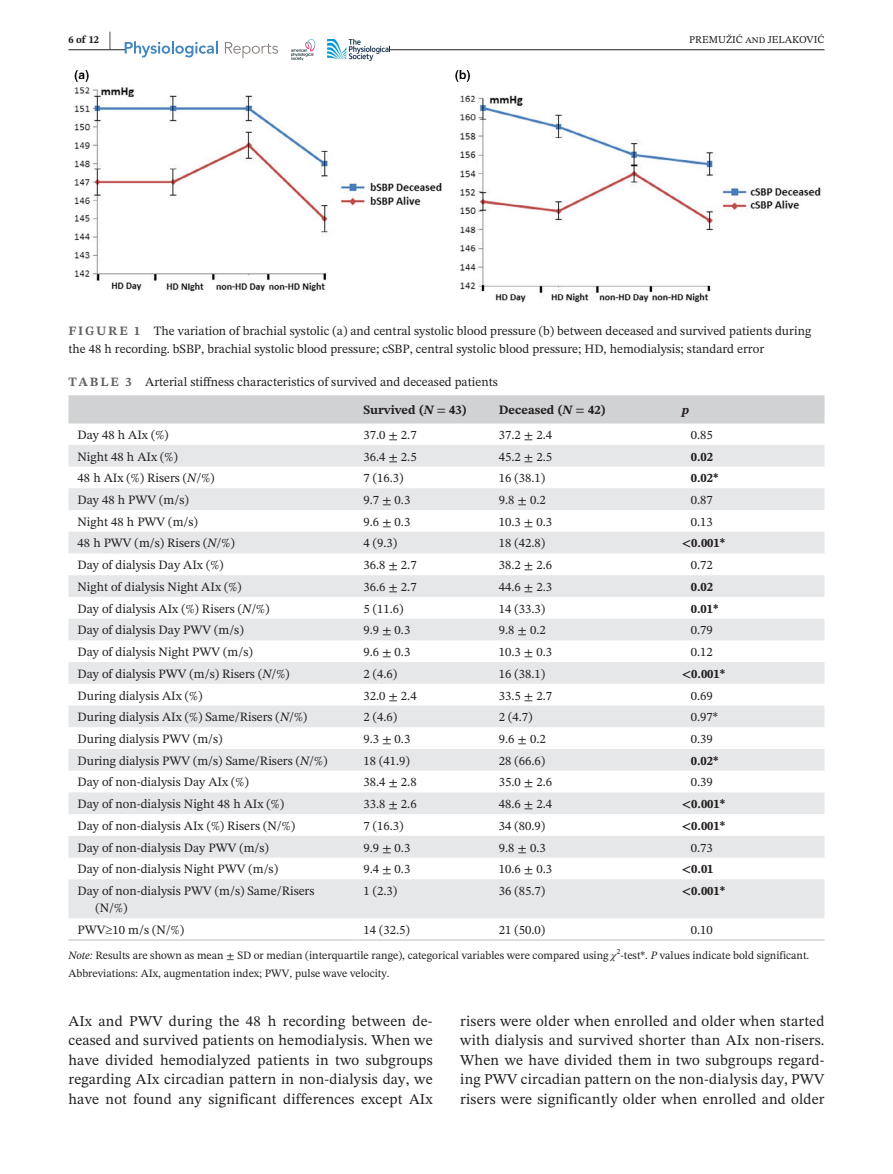
<style>
.page{position:relative;width:893px;height:1174px;background:#fff}
.page>*{position:absolute;margin:0;border:0;box-sizing:border-box;transform-origin:0 0}
.t1{font:15px/19.5px "STIX Two Text";letter-spacing:.01em;color:#231f20;text-align:justify}
.t2{font:12.75px/18px "STIX Two Text";color:#231f20}
.t3{font:700 12.75px "STIX Two Text";color:#231f20}
.t4{font:italic 700 12.75px "STIX Two Text";color:#231f20}
.t5{font:11.25px "STIX Two Text";color:#231f20}
.t6{font:10.5px "STIX Two Text";color:#231f20}
.t7{font:700 10.5px "STIX Two Text";color:#231f20}
.t8{font:7.8px "STIX Two Text";color:#231f20}
.s1{font-size:21px}
.s2{font-weight:700;color:#636366}
.s3{font-style:italic}
.s4{font-weight:400}
.s5{font-family:"STIX";font-style:italic}
</style>
<div class="page">
<hr style="left:68px;top:49px;width:756px;height:1px;background:#231f20">
<div style="left:125px;top:39px;width:264px;height:21px;background:#fff"></div>
<svg style="left:291px;top:39px;width:24px;height:21px"></svg>
<img style="left:328px;top:39px;width:61px;height:21px">
<svg style="left:125px;top:41px;width:93px;height:16px"></svg>
<svg style="left:225px;top:42px;width:53px;height:16px"></svg>
<img style="left:74px;top:70px;width:747px;height:233px">
<div style="left:68px;top:395px;width:756px;height:28px;background:#d1d2d4"></div>
<svg style="left:68px;top:445px;width:756px;height:473px;fill:#e6e7e9"></svg>
<hr style="left:68px;top:939px;width:286px;height:1px;background:#d1d2d4">
<hr style="left:354px;top:939px;width:136px;height:1px;background:#d1d2d4">
<hr style="left:490px;top:939px;width:183px;height:1px;background:#d1d2d4">
<hr style="left:673px;top:939px;width:151px;height:1px;background:#d1d2d4">
<p class="t7" style="left:68px;top:32px;width:44px">6 of 12 <span class="s1">|</span></p>
<p class="t6" style="left:689px;top:32px;width:137px">PREMUŽIĆ and JELAKOVIĆ</p>
<p class="t2" style="left:68px;top:322px;width:744px"><span class="s2">FIGURE 1</span> The variation of brachial systolic (a) and central systolic blood pressure (b) between deceased and survived patients during the 48 h recording. bSBP, brachial systolic blood pressure; cSBP, central systolic blood pressure; HD, hemodialysis; standard error</p>
<p class="t2" style="left:68px;top:372px;width:431px"><span class="s2">TABLE 3</span> Arterial stiffness characteristics of survived and deceased patients</p>
<p class="t3" style="left:363px;top:401px;width:105px">Survived (<span class="s3">N</span> <span class="s4">=</span> 43)</p>
<p class="t3" style="left:499px;top:401px;width:108px">Deceased (<span class="s3">N</span> <span class="s4">=</span> 42)</p>
<p class="t4" style="left:682px;top:401px;width:9px">p</p>
<p class="t2" style="left:77px;top:425px;width:93px">Day 48 h AIx (%)</p>
<p class="t2" style="left:363px;top:425px;width:55px">37.0 ± 2.7</p>
<p class="t2" style="left:499px;top:425px;width:55px">37.2 ± 2.4</p>
<p class="t2" style="left:691px;top:425px;width:24px">0.85</p>
<p class="t2" style="left:77px;top:447px;width:102px">Night 48 h AIx (%)</p>
<p class="t2" style="left:363px;top:447px;width:55px">36.4 ± 2.5</p>
<p class="t2" style="left:499px;top:447px;width:55px">45.2 ± 2.5</p>
<p class="t3" style="left:691px;top:447px;width:24px">0.02</p>
<p class="t2" style="left:77px;top:469px;width:139px">48 h AIx (%) Risers (<span class="s3">N</span>/%)</p>
<p class="t2" style="left:363px;top:469px;width:42px">7 (16.3)</p>
<p class="t2" style="left:499px;top:469px;width:48px">16 (38.1)</p>
<p class="t3" style="left:691px;top:469px;width:29px">0.02*</p>
<p class="t2" style="left:77px;top:491px;width:113px">Day 48 h PWV (m/s)</p>
<p class="t2" style="left:363px;top:491px;width:48px">9.7 ± 0.3</p>
<p class="t2" style="left:499px;top:491px;width:48px">9.8 ± 0.2</p>
<p class="t2" style="left:691px;top:491px;width:24px">0.87</p>
<p class="t2" style="left:77px;top:512px;width:122px">Night 48 h PWV (m/s)</p>
<p class="t2" style="left:363px;top:512px;width:48px">9.6 ± 0.3</p>
<p class="t2" style="left:499px;top:512px;width:55px">10.3 ± 0.3</p>
<p class="t2" style="left:691px;top:512px;width:24px">0.13</p>
<p class="t2" style="left:77px;top:534px;width:159px">48 h PWV (m/s) Risers (<span class="s3">N</span>/%)</p>
<p class="t2" style="left:363px;top:534px;width:35px">4 (9.3)</p>
<p class="t2" style="left:499px;top:534px;width:48px">18 (42.8)</p>
<p class="t3" style="left:682px;top:534px;width:45px">&lt;0.001*</p>
<p class="t2" style="left:77px;top:556px;width:148px">Day of dialysis Day AIx (%)</p>
<p class="t2" style="left:363px;top:556px;width:55px">36.8 ± 2.7</p>
<p class="t2" style="left:499px;top:556px;width:55px">38.2 ± 2.6</p>
<p class="t2" style="left:691px;top:556px;width:24px">0.72</p>
<p class="t2" style="left:77px;top:577px;width:166px">Night of dialysis Night AIx (%)</p>
<p class="t2" style="left:363px;top:577px;width:55px">36.6 ± 2.7</p>
<p class="t2" style="left:499px;top:577px;width:55px">44.6 ± 2.3</p>
<p class="t3" style="left:691px;top:577px;width:24px">0.02</p>
<p class="t2" style="left:77px;top:599px;width:193px">Day of dialysis AIx (%) Risers (<span class="s3">N</span>/%)</p>
<p class="t2" style="left:363px;top:599px;width:42px">5 (11.6)</p>
<p class="t2" style="left:499px;top:599px;width:48px">14 (33.3)</p>
<p class="t3" style="left:691px;top:599px;width:29px">0.01*</p>
<p class="t2" style="left:77px;top:621px;width:168px">Day of dialysis Day PWV (m/s)</p>
<p class="t2" style="left:363px;top:621px;width:48px">9.9 ± 0.3</p>
<p class="t2" style="left:499px;top:621px;width:48px">9.8 ± 0.2</p>
<p class="t2" style="left:691px;top:621px;width:24px">0.79</p>
<p class="t2" style="left:77px;top:643px;width:177px">Day of dialysis Night PWV (m/s)</p>
<p class="t2" style="left:363px;top:643px;width:48px">9.6 ± 0.3</p>
<p class="t2" style="left:499px;top:643px;width:55px">10.3 ± 0.3</p>
<p class="t2" style="left:691px;top:643px;width:24px">0.12</p>
<p class="t2" style="left:77px;top:664px;width:214px">Day of dialysis PWV (m/s) Risers (<span class="s3">N</span>/%)</p>
<p class="t2" style="left:363px;top:664px;width:35px">2 (4.6)</p>
<p class="t2" style="left:499px;top:664px;width:48px">16 (38.1)</p>
<p class="t3" style="left:682px;top:664px;width:45px">&lt;0.001*</p>
<p class="t2" style="left:77px;top:686px;width:127px">During dialysis AIx (%)</p>
<p class="t2" style="left:363px;top:686px;width:55px">32.0 ± 2.4</p>
<p class="t2" style="left:499px;top:686px;width:55px">33.5 ± 2.7</p>
<p class="t2" style="left:691px;top:686px;width:24px">0.69</p>
<p class="t2" style="left:77px;top:708px;width:231px">During dialysis AIx (%) Same/Risers (<span class="s3">N</span>/%)</p>
<p class="t2" style="left:363px;top:708px;width:35px">2 (4.6)</p>
<p class="t2" style="left:499px;top:708px;width:35px">2 (4.7)</p>
<p class="t2" style="left:691px;top:708px;width:29px">0.97*</p>
<p class="t2" style="left:77px;top:729px;width:147px">During dialysis PWV (m/s)</p>
<p class="t2" style="left:363px;top:729px;width:48px">9.3 ± 0.3</p>
<p class="t2" style="left:499px;top:729px;width:48px">9.6 ± 0.2</p>
<p class="t2" style="left:691px;top:729px;width:24px">0.39</p>
<p class="t2" style="left:77px;top:751px;width:251px">During dialysis PWV (m/s) Same/Risers (<span class="s3">N</span>/%)</p>
<p class="t2" style="left:363px;top:751px;width:48px">18 (41.9)</p>
<p class="t2" style="left:499px;top:751px;width:48px">28 (66.6)</p>
<p class="t3" style="left:691px;top:751px;width:29px">0.02*</p>
<p class="t2" style="left:77px;top:773px;width:173px">Day of non-dialysis Day AIx (%)</p>
<p class="t2" style="left:363px;top:773px;width:55px">38.4 ± 2.8</p>
<p class="t2" style="left:499px;top:773px;width:55px">35.0 ± 2.6</p>
<p class="t2" style="left:691px;top:773px;width:24px">0.39</p>
<p class="t2" style="left:77px;top:794px;width:208px">Day of non-dialysis Night 48 h AIx (%)</p>
<p class="t2" style="left:363px;top:794px;width:55px">33.8 ± 2.6</p>
<p class="t2" style="left:499px;top:794px;width:55px">48.6 ± 2.4</p>
<p class="t3" style="left:682px;top:794px;width:45px">&lt;0.001*</p>
<p class="t2" style="left:77px;top:816px;width:219px">Day of non-dialysis AIx (%) Risers (N/%)</p>
<p class="t2" style="left:363px;top:816px;width:42px">7 (16.3)</p>
<p class="t2" style="left:499px;top:816px;width:48px">34 (80.9)</p>
<p class="t3" style="left:682px;top:816px;width:45px">&lt;0.001*</p>
<p class="t2" style="left:77px;top:838px;width:193px">Day of non-dialysis Day PWV (m/s)</p>
<p class="t2" style="left:363px;top:838px;width:48px">9.9 ± 0.3</p>
<p class="t2" style="left:499px;top:838px;width:48px">9.8 ± 0.3</p>
<p class="t2" style="left:691px;top:838px;width:24px">0.73</p>
<p class="t2" style="left:77px;top:860px;width:202px">Day of non-dialysis Night PWV (m/s)</p>
<p class="t2" style="left:363px;top:860px;width:48px">9.4 ± 0.3</p>
<p class="t2" style="left:499px;top:860px;width:55px">10.6 ± 0.3</p>
<p class="t3" style="left:682px;top:860px;width:33px">&lt;0.01</p>
<p class="t2" style="left:95px;top:882px;width:221px;line-height:17.2px;text-indent:-18px">Day of non-dialysis PWV (m/s) Same/Risers (N/%)</p>
<p class="t2" style="left:363px;top:881px;width:35px">1 (2.3)</p>
<p class="t2" style="left:499px;top:881px;width:48px">36 (85.7)</p>
<p class="t3" style="left:682px;top:881px;width:45px">&lt;0.001*</p>
<p class="t2" style="left:77px;top:920px;width:108px">PWV≥10 m/s (N/%)</p>
<p class="t2" style="left:363px;top:920px;width:48px">14 (32.5)</p>
<p class="t2" style="left:499px;top:920px;width:48px">21 (50.0)</p>
<p class="t2" style="left:691px;top:920px;width:24px">0.10</p>
<p class="t5" style="left:68px;top:947px;width:742px"><span class="s3">Note:</span> Results are shown as mean ± SD or median (interquartile range), categorical variables were compared using <span class="s5">χ</span> -test*. <span class="s3">P</span> values indicate bold significant.</p>
<p class="t8" style="left:616px;top:945px;width:5px">2</p>
<p class="t5" style="left:68px;top:965px;width:323px">Abbreviations: AIx, augmentation index; PWV, pulse wave velocity.</p>
<p class="t1" style="left:68px;top:1011px;width:366px">AIx and PWV during the 48 h recording between de&shy;ceased and survived patients on hemodialysis. When we have divided hemodialyzed patients in two subgroups regarding AIx circadian pattern in non-dialysis day, we have not found any significant differences except AIx</p>
<p class="t1" style="left:460px;top:1011px;width:366px">risers were older when enrolled and older when started with dialysis and survived shorter than AIx non-risers.<br>When we have divided them in two subgroups regard&shy;ing PWV circadian pattern on the non-dialysis day, PWV risers were significantly older when enrolled and older</p>
</div>
